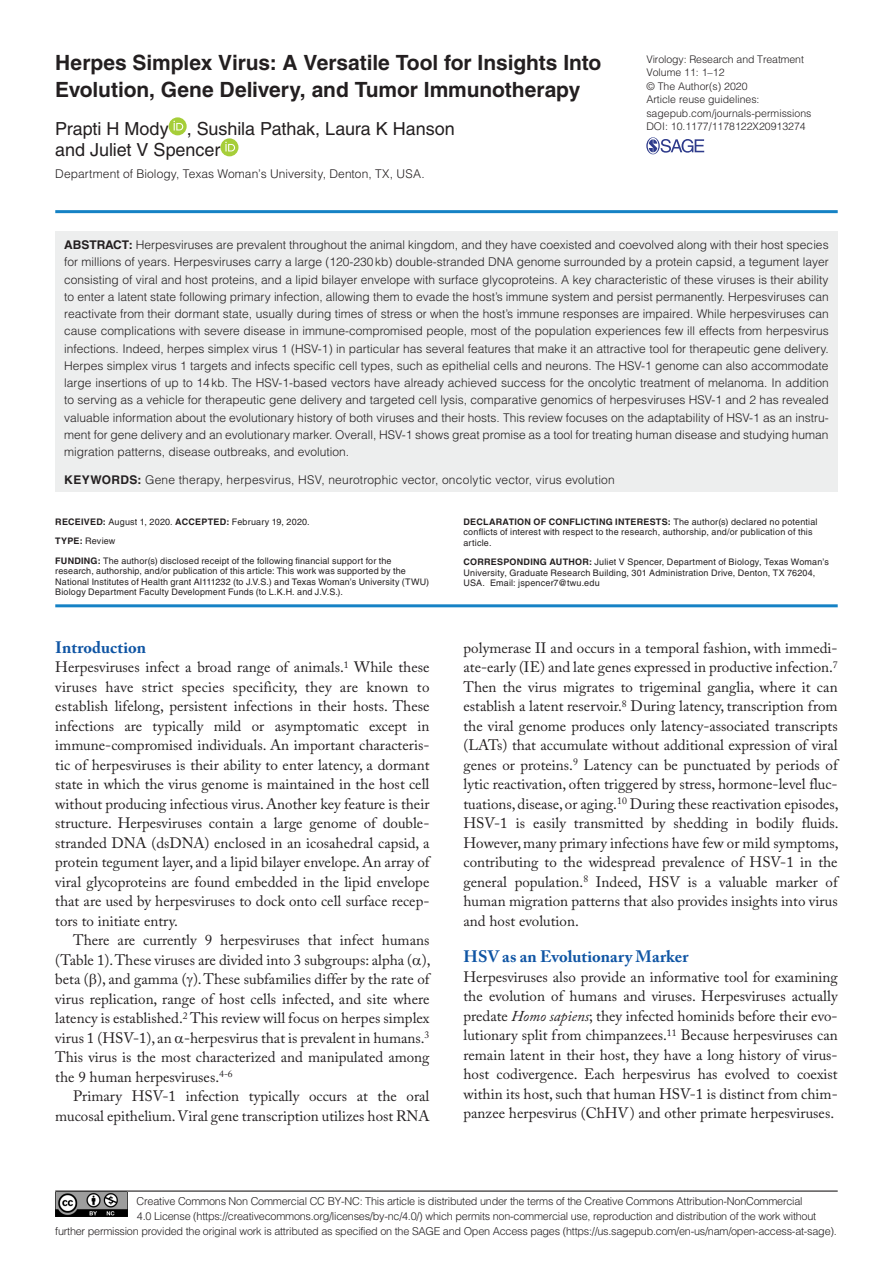
<style>
.page{position:relative;width:893px;height:1263px;background:#fff}
.page>*{position:absolute;margin:0;border:0;box-sizing:border-box;transform-origin:0 0}
.t1{font:700 21px/27px "Helvetica LT Std";letter-spacing:-.005em;color:#231f20}
.t2{font:18px/21px "Helvetica LT Std";letter-spacing:-.005em;color:#231f20}
.t3{font:700 16.5px "Adobe Caslon Pro";letter-spacing:.005em;color:#1055a4}
.t4{font:15px/19.5px "Adobe Caslon Pro";color:#231f20;text-align:justify}
.t5{font:300 12px/17.2px "Helvetica LT Std";letter-spacing:.01em;color:#231f20;text-align:justify}
.t6{font:700 12px "Helvetica LT Std";letter-spacing:.035em;color:#231f20}
.t7{font:300 10.8px "Helvetica LT Std";letter-spacing:-.02em;color:#231f20}
.t8{font:300 10.5px/13.5px "Helvetica LT Std";color:#231f20}
.t9{font:9px/10.5px "Helvetica LT Std";letter-spacing:.02em;color:#231f20}
.t10{font:700 9px "Helvetica LT Std";letter-spacing:.03em;color:#231f20}
.s1{font-weight:700}
.s2{font-style:italic}
</style>
<div class="page">
<svg style="left:646px;top:137px;width:58px;height:17px"></svg>
<hr style="left:55px;top:1190px;width:783px;height:1px;background:#231f20">
<img style="left:55px;top:1191px;width:73px;height:25px">
<div style="left:55px;top:232px;width:783px;height:260px;background:#edeeee"></div>
<hr style="left:55px;top:210px;width:783px;height:3px;background:#1582c5">
<svg style="left:169px;top:117px;width:18px;height:18px"></svg>
<svg style="left:173px;top:121px;width:10px;height:9px"></svg>
<svg style="left:220px;top:138px;width:18px;height:18px"></svg>
<svg style="left:225px;top:142px;width:10px;height:9px"></svg>
<hr style="left:55px;top:604px;width:783px;height:3px;background:#1582c5">
<h1 class="t1" style="left:55px;top:49px;width:548px">Herpes Simplex Virus: A Versatile Tool for Insights Into<br>Evolution, Gene Delivery, and Tumor Immunotherapy</h1>
<p class="t2" style="left:55px;top:119px;width:401px">Prapti H Mody , Sushila Pathak, Laura K Hanson and Juliet V Spencer</p>
<p class="t5" style="left:55px;top:165px;width:371px">Department of Biology, Texas Woman’s University, Denton, TX, USA.</p>
<p class="t8" style="left:646px;top:52px;width:167px">Virology: Research and Treatment<br>Volume 11: 1–12<br>© The Author(s) 2020<br>Article reuse guidelines: sagepub.com/journals-permissions<br>DOI: 10.1177/1178122X20913274</p>
<p class="t5" style="left:64px;top:236px;width:766px"><span class="s1">ABSTRACT:</span> Herpesviruses are prevalent throughout the animal kingdom, and they have coexisted and coevolved along with their host species for millions of years. Herpesviruses carry a large (120-230kb) double-stranded DNA genome surrounded by a protein capsid, a tegument layer consisting of viral and host proteins, and a lipid bilayer envelope with surface glycoproteins. A key characteristic of these viruses is their ability to enter a latent state following primary infection, allowing them to evade the host’s immune system and persist permanently. Herpesviruses can reactivate from their dormant state, usually during times of stress or when the host’s immune responses are impaired. While herpesviruses can cause complications with severe disease in immune-compromised people, most of the population experiences few ill effects from herpesvirus infections. Indeed, herpes simplex virus 1 (HSV-1) in particular has several features that make it an attractive tool for therapeutic gene delivery.<br>Herpes simplex virus 1 targets and infects specific cell types, such as epithelial cells and neurons. The HSV-1 genome can also accommodate large insertions of up to 14kb. The HSV-1-based vectors have already achieved success for the oncolytic treatment of melanoma. In addition to serving as a vehicle for therapeutic gene delivery and targeted cell lysis, comparative genomics of herpesviruses HSV-1 and 2 has revealed valuable information about the evolutionary history of both viruses and their hosts. This review focuses on the adaptability of HSV-1 as an instru&shy;ment for gene delivery and an evolutionary marker. Overall, HSV-1 shows great promise as a tool for treating human disease and studying human migration patterns, disease outbreaks, and evolution.</p>
<p class="t6" style="left:64px;top:472px;width:57px">Keywords</p>
<p class="t5" style="left:138px;top:471px;width:479px"><span class="s1">:</span> Gene therapy, herpesvirus, HSV, neurotrophic vector, oncolytic vector, virus evolution</p>
<p class="t9" style="left:55px;top:512px;width:338px;line-height:19.5px"><span class="s1">RECEIVED:</span> August 1, 2020. <span class="s1">ACCEPTED:</span> February 19, 2020.<br><span class="s1">Type :</span> Review<br><span class="s1">Fundi ng :</span> The author(s) disclosed receipt of the following financial support for the</p>
<p class="t9" style="left:55px;top:566px;width:375px">research, authorship, and/or publication of this article: This work was supported by the<br>National Institutes of Health grant AI111232 (to J.V.S.) and Texas Woman’s University (TWU)<br>Biology Department Faculty Development Funds (to L.K.H. and J.V.S.).</p>
<p class="t10" style="left:463px;top:516px;width:32px">Declarati</p>
<p class="t10" style="left:517px;top:516px;width:69px">on of conflicti</p>
<p class="t10" style="left:599px;top:516px;width:33px">ng interests</p>
<p class="t9" style="left:463px;top:516px;width:356px;text-indent:204px"><span class="s1">:</span> The author(s) declared no potential conflicts of interest with respect to the research, authorship, and/or publication of this article.</p>
<p class="t9" style="left:463px;top:557px;width:367px"><span class="s1">CORRESPON DING AUTHOR:</span> Juliet V Spencer, Department of Biology, Texas Woman’s<br>University, Graduate Research Building, 301 Administration Drive, Denton, TX 76204,<br>USA. Email: jspencer7@twu.edu</p>
<p class="t3" style="left:55px;top:637px;width:92px">Introduction</p>
<p class="t4" style="left:55px;top:657px;width:376px">Herpesviruses infect a broad range of animals.<sup>1</sup> While these viruses have strict species specificity, they are known to establish lifelong, persistent infections in their hosts. These infections are typically mild or asymptomatic except in immune-compromised individuals. An important characteris&shy;tic of herpesviruses is their ability to enter latency, a dormant state in which the virus genome is maintained in the host cell without producing infectious virus. Another key feature is their structure. Herpesviruses contain a large genome of double&shy;stranded DNA (dsDNA) enclosed in an icosahedral capsid, a protein tegument layer, and a lipid bilayer envelope. An array of viral glycoproteins are found embedded in the lipid envelope that are used by herpesviruses to dock onto cell surface recep&shy;tors to initiate entry.</p>
<p class="t4" style="left:55px;top:930px;width:377px;text-indent:18px">There are currently 9 herpesviruses that infect humans (Table 1). These viruses are divided into 3 subgroups: alpha ( ), beta ( ), and gamma ( ). These subfamilies differ by the rate of virus replication, range of host cells infected, and site where latency is established.<sup>2</sup> This review will focus on herpes simplex virus 1 (HSV-1), an -herpesvirus that is prevalent in humans.<sup>3<br></sup>This virus is the most characterized and manipulated among the 9 human herpesviruses.<sup>4-6</sup></p>
<p class="t4" style="left:55px;top:1086px;width:376px;text-align:right">Primary HSV-1 infection typically occurs at the oral mucosal epithelium. Viral gene transcription utilizes host RNA</p>
<p class="t4" style="left:463px;top:638px;width:377px">polymerase II and occurs in a temporal fashion, with immedi&shy;ate-early (IE) and late genes expressed in productive infection.<sup>7<br></sup>Then the virus migrates to trigeminal ganglia, where it can establish a latent reservoir.<sup>8</sup> During latency, transcription from the viral genome produces only latency-associated transcripts (LATs) that accumulate without additional expression of viral genes or proteins.<sup>9</sup> Latency can be punctuated by periods of lytic reactivation, often triggered by stress, hormone-level fluc&shy;tuations, disease, or aging.<sup>10</sup> During these reactivation episodes, HSV-1 is easily transmitted by shedding in bodily fluids.<br>However, many primary infections have few or mild symptoms, contributing to the widespread prevalence of HSV-1 in the general population.<sup>8</sup> Indeed, HSV is a valuable marker of human migration patterns that also provides insights into virus and host evolution.</p>
<p class="t3" style="left:463px;top:947px;width:226px">HSV as an Evolutionary Marker</p>
<p class="t4" style="left:463px;top:967px;width:376px">Herpesviruses also provide an informative tool for examining the evolution of humans and viruses. Herpesviruses actually predate <span class="s2">Homo sapiens</span>; they infected hominids before their evo&shy;lutionary split from chimpanzees.<sup>11</sup> Because herpesviruses can remain latent in their host, they have a long history of virus&shy;host codivergence. Each herpesvirus has evolved to coexist within its host, such that human HSV-1 is distinct from chim&shy;panzee herpesvirus (ChHV) and other primate herpesviruses.</p>
<p class="t7" style="left:137px;top:1195px;width:667px">Creative Commons Non Commercial CC BY-NC: This article is distributed under the terms of the Creative Commons Attribution-NonCommercial</p>
<p class="t7" style="left:137px;top:1210px;width:681px">4.0 License (https://creativecommons.org/licenses/by-nc/4.0/) which permits non-commercial use, reproduction and distribution of the work without</p>
<p class="t7" style="left:55px;top:1225px;width:783px">further permission provided the original work is attributed as specified on the SAGE and Open Access pages (https://us.sagepub.com/en-us/nam/open-access-at-sage).</p>
</div>
